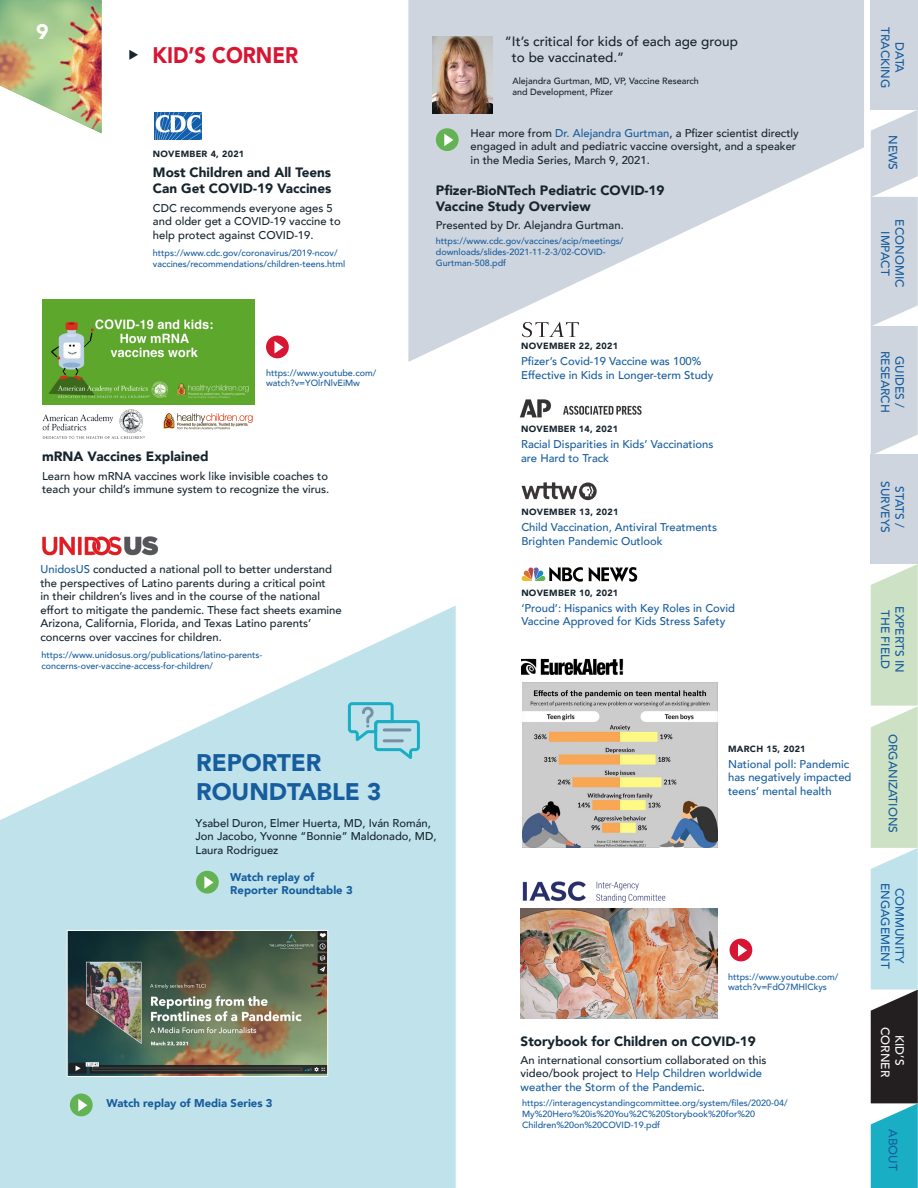
<style>
.page{position:relative;width:918px;height:1188px;background:#fff}
.page>*{position:absolute;margin:0;border:0;box-sizing:border-box;transform-origin:0 0}
.RR_Link{font:900 24px/28.8px "Avenir";color:#175d9e}
.Call-out_title{font:900 22.5px "Avenir";color:#d71634;scale:.9 1}
.Paragraph_descriptio{font:900 21px "Avenir";color:#fff}
.Caption_title{font:900 13.5px/16.2px "Avenir";color:#16242e}
.quote{font:500 13.5px/16.2px "Avenir";color:#16242e}
.Tab{font:500 12px/14.4px "Avenir";color:#175d9e;text-align:center}
.Tab_on{font:500 12px "Avenir";color:#fff}
.t1{font:500 11.25px/13.5px "Avenir";color:#16242e}
.Link_big{font:500 11.25px/13.5px "Avenir";color:#175d9e}
.Link_Black{font:900 11.25px/13.5px "Avenir";color:#175d9e}
.Link_web{font:500 9px/10.8px "Avenir";color:#175d9e}
.Top_date{font:900 9px "Avenir";letter-spacing:.03em;color:#16242e}
.Quote_attribution{font:500 9px/10.8px "Avenir";color:#16242e}
.s1{color:#175d9e}
</style>
<div class="page">
<svg style="left:408px;top:0;width:456px;height:362px;fill:#cfd5de"></svg>
<img style="left:0;top:0;width:102px;height:133px">
<svg style="left:0;top:606px;width:456px;height:582px;fill:#bfe2eb"></svg>
<div style="left:70px;top:1094px;width:23px;height:22px;background:#63b253;border-radius:50%"></div>
<svg style="left:78px;top:1099px;width:9px;height:13px"></svg>
<img style="left:69px;top:932px;width:257px;height:143px">
<div style="left:67px;top:930px;width:261px;height:147px;border:1px solid #fff"></div>
<svg style="left:348px;top:702px;width:72px;height:57px;background:#9bd5e1"></svg>
<hr style="left:383px;top:728px;width:28px;height:3px;background:#788fa5;border-radius:2px">
<hr style="left:383px;top:739px;width:21px;height:3px;background:#788fa5;border-radius:2px">
<div style="left:196px;top:871px;width:23px;height:23px;background:#63b253;border-radius:50%"></div>
<svg style="left:204px;top:876px;width:10px;height:13px"></svg>
<div style="left:871px;top:0;width:47px;height:109px;background:#cfd5de"></div>
<svg style="left:871px;top:110px;width:47px;height:345px;background:#d4d9e1"></svg>
<svg style="left:871px;top:564px;width:47px;height:624px;background:#9dbeb6"></svg>
<div style="left:871px;top:455px;width:47px;height:109px;background:#cfd5de"></div>
<img style="left:519px;top:399px;width:123px;height:19px">
<svg style="left:522px;top:482px;width:75px;height:18px"></svg>
<svg style="left:521px;top:567px;width:116px;height:15px"></svg>
<img style="left:155px;top:112px;width:47px;height:28px">
<img style="left:522px;top:683px;width:196px;height:164px">
<img style="left:522px;top:658px;width:102px;height:17px">
<img style="left:522px;top:881px;width:144px;height:22px">
<img style="left:521px;top:908px;width:196px;height:110px">
<div style="left:730px;top:939px;width:22px;height:22px;background:#d71634;border-radius:50%"></div>
<svg style="left:738px;top:944px;width:9px;height:13px"></svg>
<div style="left:436px;top:128px;width:23px;height:23px;background:#63b253;border-radius:50%"></div>
<svg style="left:444px;top:134px;width:9px;height:12px"></svg>
<img style="left:433px;top:36px;width:60px;height:77px">
<img style="left:163px;top:413px;width:90px;height:17px">
<img style="left:42px;top:409px;width:103px;height:30px">
<img style="left:42px;top:300px;width:213px;height:105px">
<div style="left:266px;top:336px;width:23px;height:22px;background:#d71634;border-radius:50%"></div>
<svg style="left:274px;top:341px;width:10px;height:13px"></svg>
<img style="left:42px;top:536px;width:116px;height:19px">
<svg style="left:522px;top:322px;width:57px;height:15px"></svg>
<p class="Paragraph_descriptio" style="left:36px;top:13px;width:14px">9</p>
<p class="Call-out_title" style="left:153px;top:36px;width:164px">KID’S CORNER</p>
<p class="Top_date" style="left:153px;top:146px;width:93px">NOVEMBER 4, 2021</p>
<p class="Caption_title" style="left:153px;top:164px;width:180px">Most Children and All Teens<br>Can Get COVID-19 Vaccines</p>
<p class="t1" style="left:153px;top:200px;width:189px">CDC recommends everyone ages 5 and older get a COVID-19 vaccine to help protect against COVID-19.</p>
<p class="Link_web" style="left:153px;top:247px;width:194px">https://www.cdc.gov/coronavirus/2019-ncov/ vaccines/recommendations/children-teens.html</p>
<p class="Link_web" style="left:266px;top:367px;width:112px">https://www.youtube.com/ watch?v=YOlrNlvEiMw</p>
<p class="Caption_title" style="left:42px;top:448px;width:168px">mRNA Vaccines Explained</p>
<p class="t1" style="left:42px;top:468px;width:289px">Learn how mRNA vaccines work like invisible coaches to teach your child’s immune system to recognize the virus.</p>
<p class="t1" style="left:40px;top:562px;width:303px"><span class="s1">UnidosUS</span> conducted a national poll to better understand the perspectives of Latino parents during a critical point<br>in their children’s lives and in the course of the national effort to mitigate the pandemic. These fact sheets examine Arizona, California, Florida, and Texas Latino parents’ concerns over vaccines for children.</p>
<p class="Link_web" style="left:42px;top:649px;width:222px">https://www.unidosus.org/publications/latino-parents&shy;concerns-over-vaccine-access-for-children/</p>
<p class="quote" style="left:512px;top:33px;width:228px;text-indent:-7px">“It’s critical for kids of each age group to be vaccinated.”</p>
<p class="Quote_attribution" style="left:512px;top:75px;width:188px">Alejandra Gurtman, MD, VP, Vaccine Research and Development, Pfizer</p>
<p class="t1" style="left:471px;top:125px;width:330px">Hear more from <span class="s1">Dr. Alejandra Gurtman</span>, a Pfizer scientist directly engaged in adult and pediatric vaccine oversight, and a speaker in the Media Series, March 9, 2021.</p>
<p class="Caption_title" style="left:436px;top:182px;width:230px">Pfizer-BioNTech Pediatric COVID-19<br>Vaccine Study Overview</p>
<p class="t1" style="left:436px;top:218px;width:189px">Presented by Dr. Alejandra Gurtman.</p>
<p class="Link_web" style="left:436px;top:235px;width:189px">https://www.cdc.gov/vaccines/acip/meetings/ downloads/slides-2021-11-2-3/02-COVID-<br>Gurtman-508.pdf</p>
<p class="Top_date" style="left:521px;top:338px;width:98px">NOVEMBER 22, 2021</p>
<p class="Link_big" style="left:521px;top:354px;width:194px">Pfizer’s Covid-19 Vaccine was 100%<br>Effective in Kids in Longer-term Study</p>
<p class="Top_date" style="left:521px;top:422px;width:98px">NOVEMBER 14, 2021</p>
<p class="Link_big" style="left:521px;top:437px;width:194px">Racial Disparities in Kids’ Vaccinations are Hard to Track</p>
<p class="Top_date" style="left:521px;top:504px;width:98px">NOVEMBER 13, 2021</p>
<p class="Link_big" style="left:521px;top:520px;width:197px">Child Vaccination, Antiviral Treatments<br>Brighten Pandemic Outlook</p>
<p class="Top_date" style="left:521px;top:585px;width:98px">NOVEMBER 10, 2021</p>
<p class="Link_big" style="left:521px;top:601px;width:215px">‘Proud’: Hispanics with Key Roles in Covid<br>Vaccine Approved for Kids Stress Safety</p>
<p class="RR_Link" style="left:196px;top:748px;width:187px">REPORTER<br>ROUNDTABLE 3</p>
<p class="t1" style="left:196px;top:815px;width:243px">Ysabel Duron, Elmer Huerta, MD, Iván Román,<br>Jon Jacobo, Yvonne “Bonnie” Maldonado, MD,<br>Laura Rodriguez</p>
<p class="Link_Black" style="left:230px;top:870px;width:124px">Watch replay of<br>Reporter Roundtable 3</p>
<p class="Link_Black" style="left:107px;top:1096px;width:168px">Watch replay of Media Series 3</p>
<p class="Top_date" style="left:728px;top:741px;width:79px">MARCH 15, 2021</p>
<p class="Link_big" style="left:728px;top:756px;width:125px">National poll: Pandemic has negatively impacted teens’ mental health</p>
<p class="Link_web" style="left:728px;top:971px;width:112px">https://www.youtube.com/ watch?v=FdO7MHlCkys</p>
<p class="Caption_title" style="left:521px;top:1032px;width:237px">Storybook for Children on COVID-19</p>
<p class="t1" style="left:521px;top:1053px;width:247px">An international consortium collaborated on this video/book project to <span class="s1">Help Children worldwide weather the Storm of the Pandemic</span>.</p>
<p class="Link_web" style="left:522px;top:1097px;width:267px">https://interagencystandingcommittee.org/system/files/2020-04/<br>My%20Hero%20is%20You%2C%20Storybook%20for%20<br>Children%20on%20COVID-19.pdf</p>
<p class="Tab" style="left:893px;top:27px;width:63px;rotate:90deg">TRACKING</p>
<p class="Tab" style="left:907px;top:42px;width:32px;rotate:90deg">DATA</p>
<p class="Tab" style="left:901px;top:135px;width:37px;rotate:90deg">NEWS</p>
<p class="Tab" style="left:907px;top:219px;width:69px;rotate:90deg">ECONOMIC</p>
<p class="Tab" style="left:893px;top:231px;width:46px;rotate:90deg">IMPACT</p>
<p class="Tab" style="left:907px;top:351px;width:63px;rotate:90deg">GUIDES /<br>RESEARCH</p>
<p class="Tab" style="left:893px;top:481px;width:53px;rotate:90deg">SURVEYS</p>
<p class="Tab" style="left:907px;top:486px;width:43px;rotate:90deg">STATS /</p>
<p class="Tab" style="left:907px;top:606px;width:68px;rotate:90deg">EXPERTS IN<br>THE FIELD</p>
<p class="Tab" style="left:901px;top:734px;width:100px;rotate:90deg">ORGANIZATIONS</p>
<p class="Tab" style="left:907px;top:883px;width:87px;rotate:90deg">COMMUNITY<br>ENGAGEMENT</p>
<p class="Tab_on" style="left:896px;top:1027px;width:51px;rotate:90deg">CORNER</p>
<p class="Tab_on" style="left:910px;top:1035px;width:32px;rotate:90deg">KID’S</p>
<p class="Tab" style="left:901px;top:1129px;width:43px;rotate:90deg">ABOUT</p>
</div>
